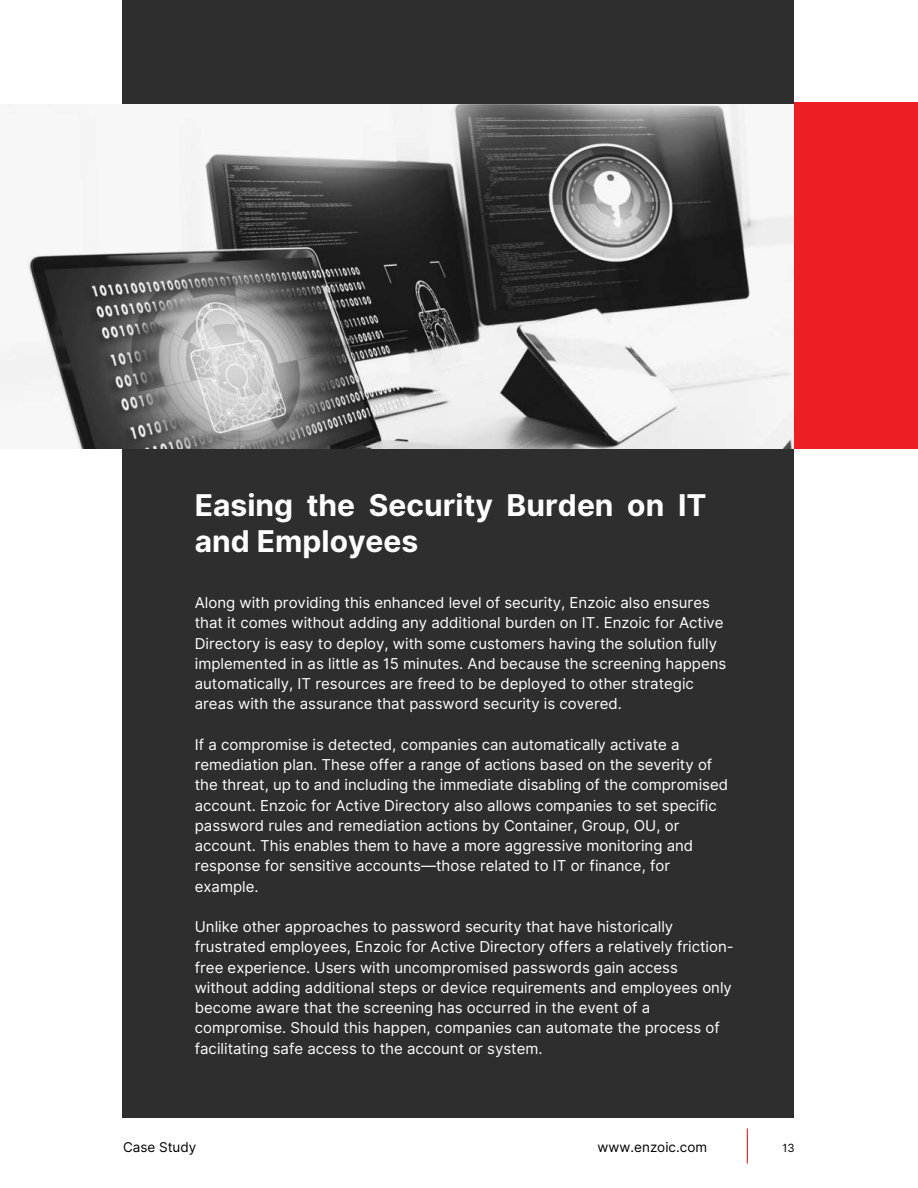
<style>
.page{position:relative;width:918px;height:1188px;background:#fff}
.page>*{position:absolute;margin:0;border:0;box-sizing:border-box;transform-origin:0 0}
.t1{font:700 30px/36px "Inter";color:#fff}
.t2{font:15px/20.2px "Inter";color:#fff}
.t3{font:13.5px "Inter";color:#000}
.t4{font:11.25px "Inter";color:#000}
</style>
<div class="page">
<div style="left:123px;top:0;width:671px;height:1117px;background:#2e2e2e"></div>
<img style="left:0;top:105px;width:795px;height:344px">
<div style="left:795px;top:102px;width:123px;height:346px;background:#ed1e24"></div>
<hr style="left:747px;top:1129px;width:1px;height:34px;background:#ed1e24">
<h1 class="t1" style="left:195px;top:488px;width:513px">Easing the Security Burden on IT and Employees</h1>
<p class="t2" style="left:195px;top:593px;width:533px">Along with providing this enhanced level of security, Enzoic also ensures that it comes without adding any additional burden on IT. Enzoic for Active Directory is easy to deploy, with some customers having the solution fully implemented in as little as 15 minutes. And because the screening happens automatically, IT resources are freed to be deployed to other strategic areas with the assurance that password security is covered.</p>
<p class="t2" style="left:195px;top:735px;width:535px">If a compromise is detected, companies can automatically activate a remediation plan. These offer a range of actions based on the severity of the threat, up to and including the immediate disabling of the compromised account. Enzoic for Active Directory also allows companies to set specific password rules and remediation actions by Container, Group, OU, or account. This enables them to have a more aggressive monitoring and response for sensitive accounts—those related to IT or finance, for example.</p>
<p class="t2" style="left:195px;top:917px;width:540px">Unlike other approaches to password security that have historically frustrated employees, Enzoic for Active Directory offers a relatively friction&shy;free experience. Users with uncompromised passwords gain access without adding additional steps or device requirements and employees only become aware that the screening has occurred in the event of a compromise. Should this happen, companies can automate the process of facilitating safe access to the account or system.</p>
<p class="t3" style="left:123px;top:1137px;width:75px">Case Study</p>
<p class="t3" style="left:598px;top:1137px;width:111px">www.enzoic.com</p>
<p class="t4" style="left:782px;top:1140px;width:14px">13</p>
</div>
